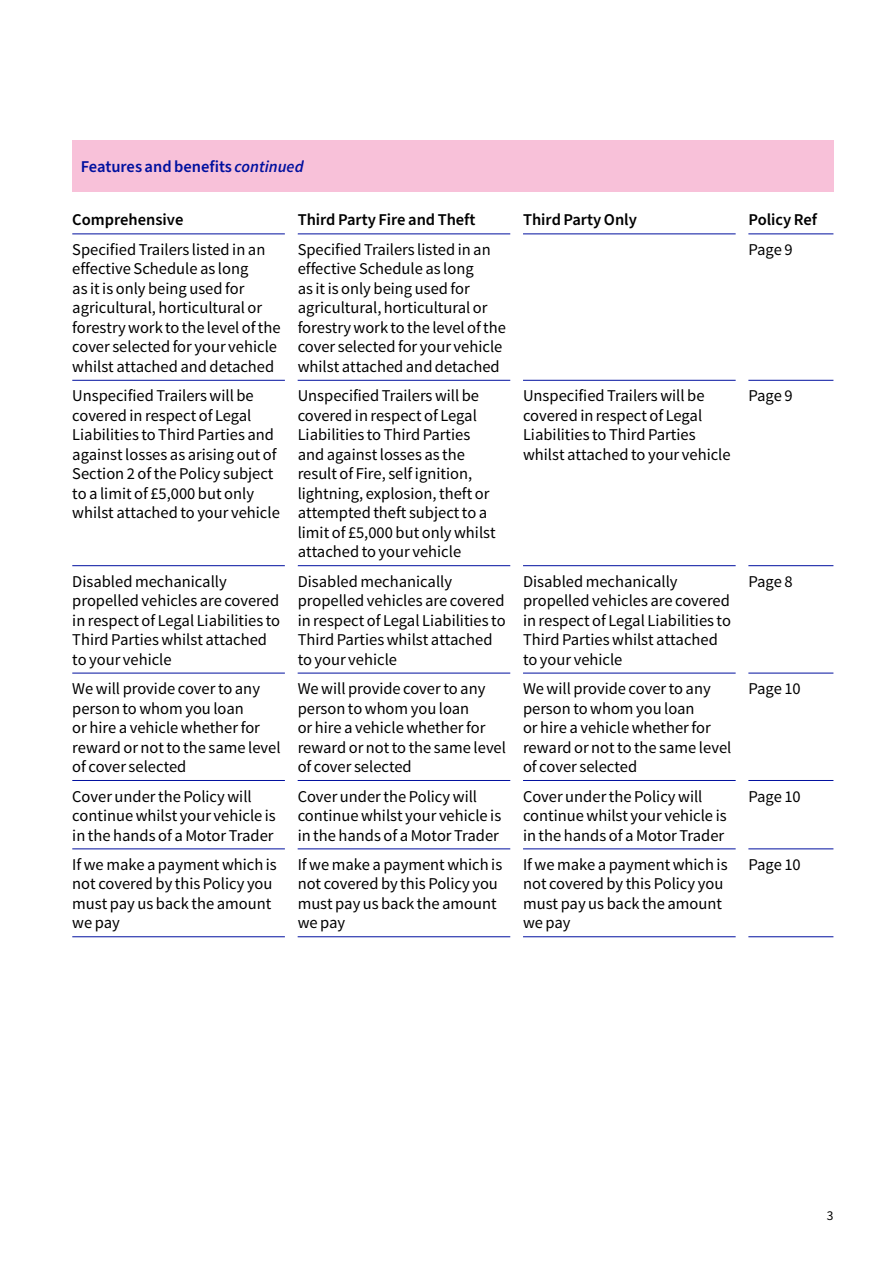
<style>
.page{position:relative;width:893px;height:1263px;background:#fff}
.page>*{position:absolute;margin:0;border:0;box-sizing:border-box;transform-origin:0 0}
.t1{font:16.5px/19.5px "Source Sans Pro";color:#000}
.t2{font:600 16.5px "Source Sans Pro";color:#000}
.t3{font:600 16.5px "Source Sans Pro";color:#00109f}
.t4{font:13.5px "Source Sans Pro";color:#000}
.s1{font-style:italic}
</style>
<div class="page">
<div style="left:72px;top:140px;width:761px;height:51px;background:#f8c1d9"></div>
<hr style="left:72px;top:233px;width:213px;height:1px;background:#00109f">
<hr style="left:298px;top:233px;width:212px;height:1px;background:#00109f">
<hr style="left:523px;top:233px;width:213px;height:1px;background:#00109f">
<hr style="left:748px;top:233px;width:85px;height:1px;background:#00109f">
<hr style="left:72px;top:380px;width:213px;height:1px;background:#00109f">
<hr style="left:298px;top:380px;width:212px;height:1px;background:#00109f">
<hr style="left:523px;top:380px;width:213px;height:1px;background:#00109f">
<hr style="left:748px;top:380px;width:85px;height:1px;background:#00109f">
<hr style="left:72px;top:565px;width:213px;height:1px;background:#00109f">
<hr style="left:298px;top:565px;width:212px;height:1px;background:#00109f">
<hr style="left:523px;top:565px;width:213px;height:1px;background:#00109f">
<hr style="left:748px;top:565px;width:85px;height:1px;background:#00109f">
<hr style="left:72px;top:673px;width:213px;height:1px;background:#00109f">
<hr style="left:298px;top:673px;width:212px;height:1px;background:#00109f">
<hr style="left:523px;top:673px;width:213px;height:1px;background:#00109f">
<hr style="left:748px;top:673px;width:85px;height:1px;background:#00109f">
<hr style="left:72px;top:780px;width:213px;height:1px;background:#00109f">
<hr style="left:298px;top:780px;width:212px;height:1px;background:#00109f">
<hr style="left:523px;top:780px;width:213px;height:1px;background:#00109f">
<hr style="left:748px;top:780px;width:85px;height:1px;background:#00109f">
<hr style="left:72px;top:848px;width:213px;height:1px;background:#00109f">
<hr style="left:298px;top:848px;width:212px;height:1px;background:#00109f">
<hr style="left:523px;top:848px;width:213px;height:1px;background:#00109f">
<hr style="left:748px;top:848px;width:85px;height:1px;background:#00109f">
<hr style="left:72px;top:936px;width:213px;height:1px;background:#00109f">
<hr style="left:298px;top:936px;width:212px;height:1px;background:#00109f">
<hr style="left:523px;top:936px;width:213px;height:1px;background:#00109f">
<hr style="left:748px;top:936px;width:85px;height:1px;background:#00109f">
<p class="t3" style="left:81px;top:156px;width:224px">Features and benefits <span class="s1">continued</span></p>
<p class="t2" style="left:72px;top:209px;width:113px">Comprehensive</p>
<p class="t2" style="left:298px;top:209px;width:179px">Third Party Fire and Theft</p>
<p class="t2" style="left:523px;top:209px;width:115px">Third Party Only</p>
<p class="t2" style="left:748px;top:209px;width:70px">Policy Ref</p>
<p class="t1" style="left:72px;top:240px;width:210px">Specified Trailers listed in an effective Schedule as long<br>as it is only being used for agricultural, horticultural or forestry work to the level of the cover selected for your vehicle whilst attached and detached</p>
<p class="t1" style="left:298px;top:240px;width:210px">Specified Trailers listed in an effective Schedule as long<br>as it is only being used for agricultural, horticultural or forestry work to the level of the cover selected for your vehicle whilst attached and detached</p>
<p class="t1" style="left:748px;top:240px;width:46px">Page 9</p>
<p class="t1" style="left:72px;top:386px;width:209px">Unspecified Trailers will be covered in respect of Legal<br>Liabilities to Third Parties and against losses as arising out of<br>Section 2 of the Policy subject to a limit of £5,000 but only whilst attached to your vehicle</p>
<p class="t1" style="left:298px;top:386px;width:200px">Unspecified Trailers will be covered in respect of Legal<br>Liabilities to Third Parties and against losses as the result of Fire, self ignition, lightning, explosion, theft or attempted theft subject to a limit of £5,000 but only whilst attached to your vehicle</p>
<p class="t1" style="left:523px;top:386px;width:209px">Unspecified Trailers will be covered in respect of Legal<br>Liabilities to Third Parties whilst attached to your vehicle</p>
<p class="t1" style="left:748px;top:386px;width:46px">Page 9</p>
<p class="t1" style="left:72px;top:572px;width:209px">Disabled mechanically propelled vehicles are covered in respect of Legal Liabilities to<br>Third Parties whilst attached to your vehicle</p>
<p class="t1" style="left:298px;top:572px;width:209px">Disabled mechanically propelled vehicles are covered in respect of Legal Liabilities to<br>Third Parties whilst attached to your vehicle</p>
<p class="t1" style="left:523px;top:572px;width:209px">Disabled mechanically propelled vehicles are covered in respect of Legal Liabilities to<br>Third Parties whilst attached to your vehicle</p>
<p class="t1" style="left:748px;top:572px;width:46px">Page 8</p>
<p class="t1" style="left:72px;top:679px;width:210px">We will provide cover to any person to whom you loan<br>or hire a vehicle whether for reward or not to the same level of cover selected</p>
<p class="t1" style="left:298px;top:679px;width:210px">We will provide cover to any person to whom you loan<br>or hire a vehicle whether for reward or not to the same level of cover selected</p>
<p class="t1" style="left:523px;top:679px;width:210px">We will provide cover to any person to whom you loan<br>or hire a vehicle whether for reward or not to the same level of cover selected</p>
<p class="t1" style="left:748px;top:679px;width:54px">Page 10</p>
<p class="t1" style="left:72px;top:787px;width:205px">Cover under the Policy will continue whilst your vehicle is in the hands of a Motor Trader</p>
<p class="t1" style="left:298px;top:787px;width:205px">Cover under the Policy will continue whilst your vehicle is in the hands of a Motor Trader</p>
<p class="t1" style="left:523px;top:787px;width:205px">Cover under the Policy will continue whilst your vehicle is in the hands of a Motor Trader</p>
<p class="t1" style="left:748px;top:787px;width:54px">Page 10</p>
<p class="t1" style="left:72px;top:855px;width:206px">If we make a payment which is not covered by this Policy you must pay us back the amount we pay</p>
<p class="t1" style="left:298px;top:855px;width:206px">If we make a payment which is not covered by this Policy you must pay us back the amount we pay</p>
<p class="t1" style="left:523px;top:855px;width:206px">If we make a payment which is not covered by this Policy you must pay us back the amount we pay</p>
<p class="t1" style="left:748px;top:855px;width:54px">Page 10</p>
<p class="t4" style="left:827px;top:1207px;width:8px">3</p>
</div>
